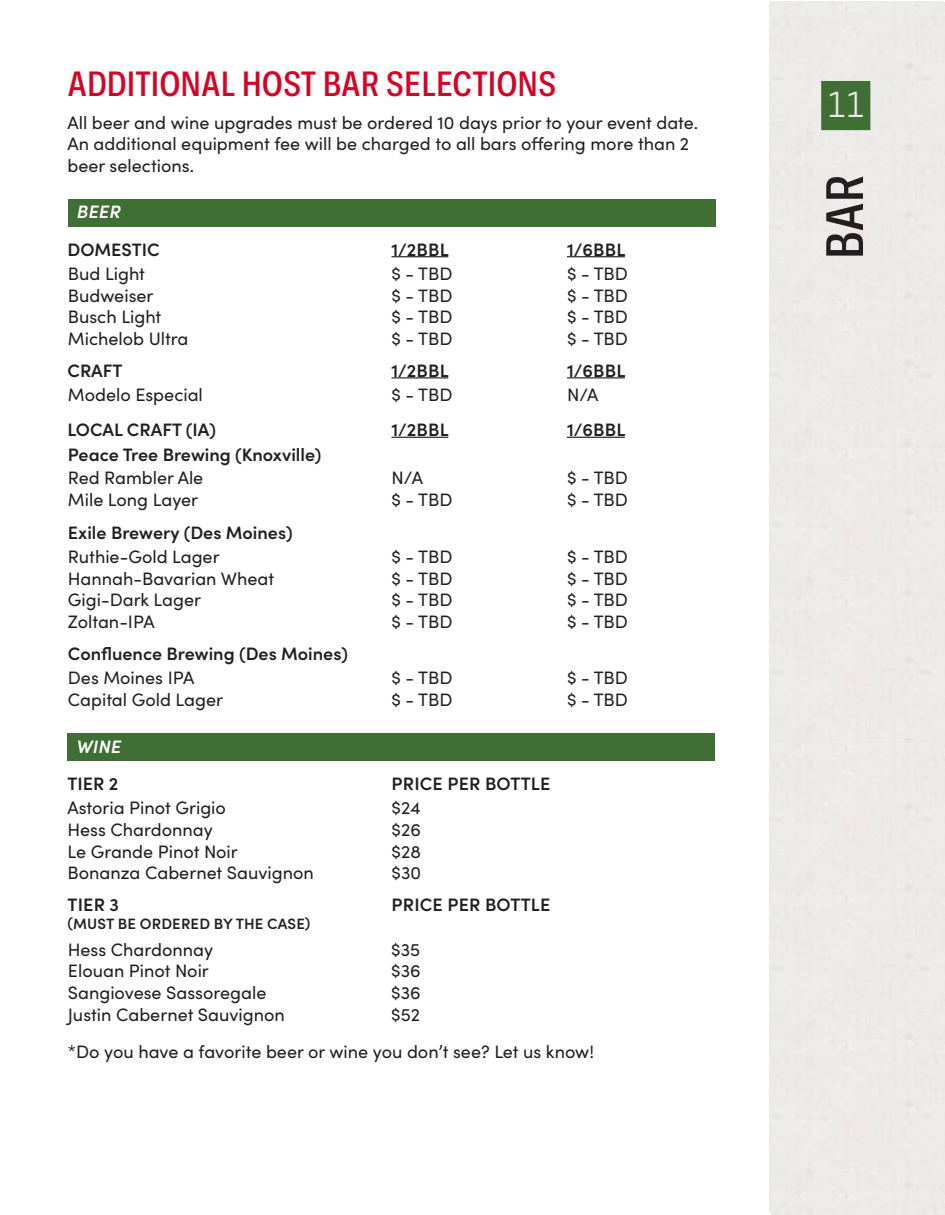
<style>
.page{position:relative;width:945px;height:1215px;background:#fff}
.page>*{position:absolute;margin:0;border:0;box-sizing:border-box;transform-origin:0 0}
.Table_of_Contents{font:500 54px "Ballinger Condensed";color:#231f20}
.Heading{font:500 36px "Ballinger Condensed";color:#d40426}
.t1{font:36px "Abel";color:#ebeae8}
.t2{font:18px/21.6px "Sofia Pro";color:#231f20}
.t3{font:600 18px "Sofia Pro";color:#231f20}
.t4{font:italic 600 18px "Sofia Pro";letter-spacing:.01em;color:#fff}
.t5{font:600 15px "Sofia Pro";letter-spacing:.01em;color:#231f20}
</style>
<div class="page">
<div style="left:918px;top:151px;width:27px;height:150px;background:#ebeae8"></div>
<div style="left:918px;top:892px;width:27px;height:150px;background:#ebeae8"></div>
<div style="left:821px;top:81px;width:49px;height:49px;background:#3f6f35"></div>
<div style="left:68px;top:199px;width:648px;height:28px;background:#3f6f35"></div>
<div style="left:68px;top:733px;width:647px;height:28px;background:#3f6f35"></div>
<hr style="left:392px;top:256px;width:56px;height:1px;background:#231f20">
<hr style="left:392px;top:377px;width:56px;height:1px;background:#231f20">
<hr style="left:392px;top:437px;width:56px;height:1px;background:#231f20">
<hr style="left:567px;top:256px;width:58px;height:1px;background:#231f20">
<hr style="left:567px;top:377px;width:58px;height:1px;background:#231f20">
<hr style="left:567px;top:437px;width:58px;height:1px;background:#231f20">
<p class="Heading" style="left:68px;top:64px;width:491px">ADDITIONAL HOST BAR SELECTIONS</p>
<p class="t2" style="left:68px;top:111px;width:632px">All beer and wine upgrades must be ordered 10 days prior to your event date.<br>An additional equipment fee will be charged to all bars offering more than 2 beer selections.</p>
<p class="t4" style="left:76px;top:199px;width:45px">BEER</p>
<p class="t3" style="left:68px;top:236px;width:94px">DOMESTIC</p>
<p class="t2" style="left:68px;top:262px;width:79px">Bud Light</p>
<p class="t2" style="left:68px;top:284px;width:87px">Budweiser</p>
<p class="t2" style="left:68px;top:305px;width:95px">Busch Light</p>
<p class="t2" style="left:68px;top:327px;width:122px">Michelob Ultra</p>
<p class="t3" style="left:68px;top:357px;width:57px">CRAFT</p>
<p class="t2" style="left:68px;top:383px;width:137px">Modelo Especial</p>
<p class="t3" style="left:68px;top:416px;width:150px">LOCAL CRAFT (IA)</p>
<p class="t3" style="left:68px;top:441px;width:255px">Peace Tree Brewing (Knoxville)</p>
<p class="t2" style="left:68px;top:466px;width:137px">Red Rambler Ale</p>
<p class="t2" style="left:68px;top:488px;width:132px">Mile Long Layer</p>
<p class="t2" style="left:68px;top:545px;width:153px">Ruthie-Gold Lager</p>
<p class="t2" style="left:68px;top:566px;width:208px">Hannah-Bavarian Wheat</p>
<p class="t2" style="left:68px;top:588px;width:135px">Gigi-Dark Lager</p>
<p class="t2" style="left:68px;top:610px;width:88px">Zoltan-IPA</p>
<p class="t3" style="left:68px;top:519px;width:226px">Exile Brewery (Des Moines)</p>
<p class="t3" style="left:68px;top:640px;width:282px">Confluence Brewing (Des Moines)</p>
<p class="t2" style="left:68px;top:666px;width:128px">Des Moines IPA</p>
<p class="t2" style="left:68px;top:687px;width:157px">Capital Gold Lager</p>
<p class="t4" style="left:76px;top:733px;width:46px">WINE</p>
<p class="t3" style="left:68px;top:770px;width:52px">TIER 2</p>
<p class="t2" style="left:68px;top:796px;width:160px">Astoria Pinot Grigio</p>
<p class="t2" style="left:68px;top:818px;width:147px">Hess Chardonnay</p>
<p class="t2" style="left:68px;top:840px;width:172px">Le Grande Pinot Noir</p>
<p class="t2" style="left:68px;top:861px;width:248px">Bonanza Cabernet Sauvignon</p>
<p class="t3" style="left:68px;top:891px;width:53px">TIER 3</p>
<p class="t5" style="left:68px;top:913px;width:245px">(MUST BE ORDERED BY THE CASE)</p>
<p class="t2" style="left:68px;top:938px;width:147px">Hess Chardonnay</p>
<p class="t2" style="left:68px;top:959px;width:143px">Elouan Pinot Noir</p>
<p class="t2" style="left:68px;top:981px;width:200px">Sangiovese Sassoregale</p>
<p class="t2" style="left:68px;top:1002px;width:218px">Justin Cabernet Sauvignon</p>
<p class="t3" style="left:392px;top:236px;width:59px">1/2BBL</p>
<p class="t3" style="left:567px;top:236px;width:60px">1/6BBL</p>
<p class="t2" style="left:392px;top:262px;width:63px">$ - TBD</p>
<p class="t2" style="left:392px;top:284px;width:63px;text-align:justify">$ - TBD $ - TBD $ - TBD</p>
<p class="t2" style="left:567px;top:262px;width:63px;text-align:justify">$ - TBD $ - TBD $ - TBD $ - TBD</p>
<p class="t3" style="left:392px;top:357px;width:59px">1/2BBL</p>
<p class="t3" style="left:567px;top:357px;width:60px">1/6BBL</p>
<p class="t2" style="left:392px;top:383px;width:63px">$ - TBD</p>
<p class="t2" style="left:567px;top:383px;width:33px">N/A</p>
<p class="t3" style="left:392px;top:416px;width:59px">1/2BBL</p>
<p class="t3" style="left:567px;top:416px;width:60px">1/6BBL</p>
<p class="t2" style="left:392px;top:466px;width:33px">N/A</p>
<p class="t2" style="left:392px;top:488px;width:63px">$ - TBD</p>
<p class="t2" style="left:567px;top:466px;width:63px">$ - TBD</p>
<p class="t2" style="left:567px;top:488px;width:63px">$ - TBD</p>
<p class="t2" style="left:392px;top:545px;width:63px">$ - TBD</p>
<p class="t2" style="left:392px;top:566px;width:63px">$ - TBD</p>
<p class="t2" style="left:392px;top:588px;width:63px">$ - TBD</p>
<p class="t2" style="left:392px;top:610px;width:63px">$ - TBD</p>
<p class="t2" style="left:567px;top:545px;width:63px">$ - TBD</p>
<p class="t2" style="left:567px;top:566px;width:63px">$ - TBD $ - TBD</p>
<p class="t2" style="left:567px;top:610px;width:63px">$ - TBD</p>
<p class="t2" style="left:392px;top:666px;width:63px">$ - TBD</p>
<p class="t2" style="left:392px;top:687px;width:63px">$ - TBD</p>
<p class="t2" style="left:567px;top:666px;width:63px">$ - TBD</p>
<p class="t2" style="left:567px;top:687px;width:63px">$ - TBD</p>
<p class="t3" style="left:392px;top:770px;width:160px">PRICE PER BOTTLE</p>
<p class="t2" style="left:392px;top:796px;width:31px">$24</p>
<p class="t2" style="left:392px;top:818px;width:31px">$26</p>
<p class="t2" style="left:392px;top:839px;width:31px">$28</p>
<p class="t2" style="left:392px;top:861px;width:31px">$30</p>
<p class="t3" style="left:392px;top:891px;width:160px">PRICE PER BOTTLE</p>
<p class="t2" style="left:391px;top:938px;width:30px">$35</p>
<p class="t2" style="left:391px;top:959px;width:31px">$36</p>
<p class="t2" style="left:391px;top:981px;width:31px">$36</p>
<p class="t2" style="left:391px;top:1002px;width:30px">$52</p>
<p class="t2" style="left:68px;top:1040px;width:528px">*Do you have a favorite beer or wine you don’t see? Let us know!</p>
<p class="t1" style="left:837px;top:82px;width:19px">2</p>
<p class="t1" style="left:827px;top:82px;width:39px">11</p>
<p class="Table_of_Contents" style="left:815px;top:259px;width:86px;rotate:-90deg">BAR</p>
</div>
